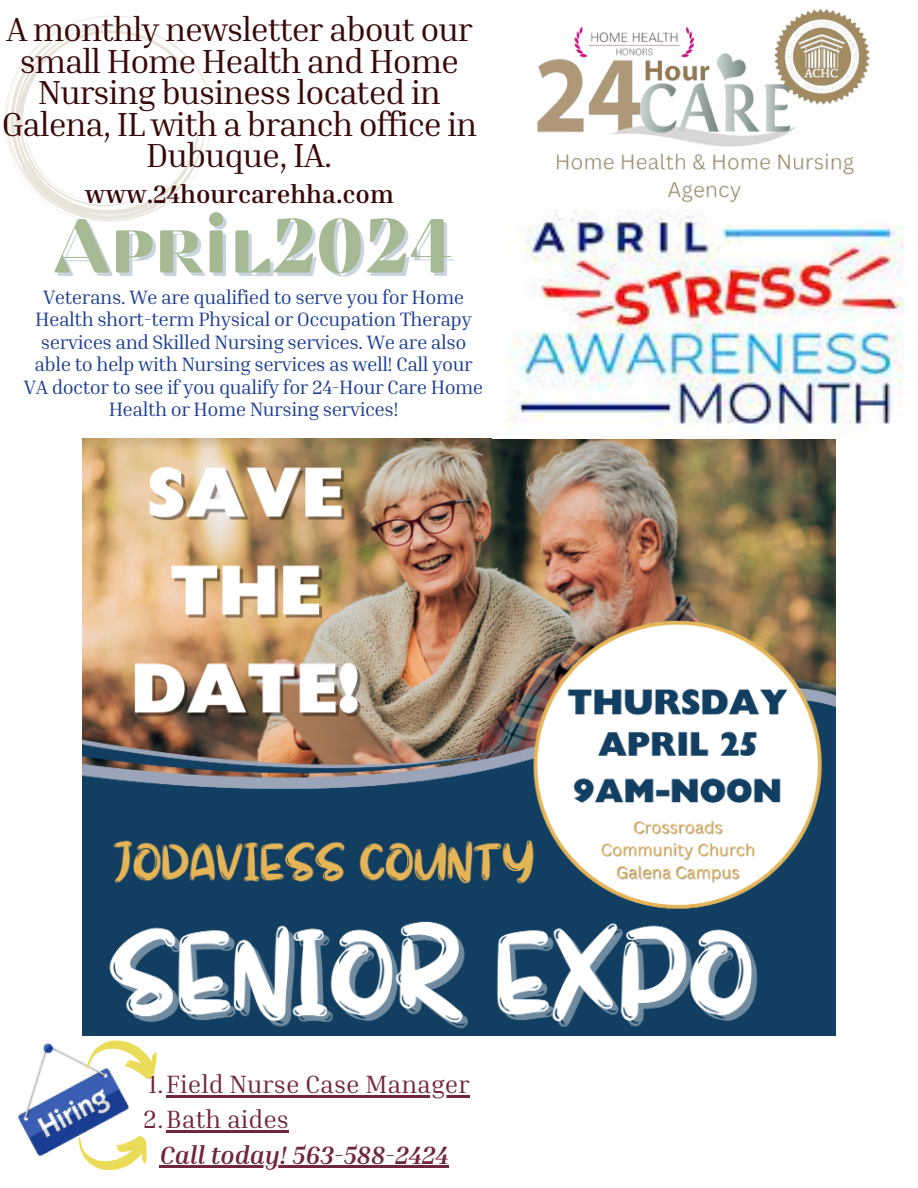
<style>
.page{position:relative;width:918px;height:1188px;background:#fff}
.page>*{position:absolute;margin:0;border:0;box-sizing:border-box;transform-origin:0 0}
.t1{font:76.35px "Findel Display";color:#a4b994}
.t2{font:34.2px/31.5px "Inria Serif";letter-spacing:-.035em;color:#380908;text-align:center}
.t3{font:700 25.8px "Inria Serif";color:#380908}
.t4{font:25.65px "Inria Serif";color:#71263f}
.t5{font:italic 700 25.65px "Inria Serif";color:#71263f}
.t6{font:19.8px/22.5px "Inria Serif";letter-spacing:-.025em;color:#1b3d91;text-align:center}
</style>
<div class="page">
<svg style="left:57px;top:15px;width:128px;height:39px"></svg>
<svg style="left:29px;top:31px;width:105px;height:23px"></svg>
<svg style="left:4px;top:54px;width:207px;height:168px"></svg>
<img style="left:537px;top:9px;width:333px;height:202px">
<img style="left:83px;top:438px;width:752px;height:597px">
<img style="left:17px;top:1009px;width:146px;height:159px">
<hr style="left:166px;top:1095px;width:304px;height:3px;background:#71263f">
<hr style="left:166px;top:1131px;width:123px;height:2px;background:#71263f">
<hr style="left:160px;top:1166px;width:289px;height:2px;background:#71263f">
<svg style="left:70px;top:1107px;width:87px;height:63px"></svg>
<svg style="left:80px;top:1024px;width:86px;height:77px"></svg>
<img style="left:507px;top:211px;width:397px;height:227px">
<p class="t2" style="left:2px;top:13px;width:477px">A monthly newsletter about our small Home Health and Home<br>Nursing business located in<br>Galena, IL with a branch office in<br>Dubuque, IA.</p>
<p class="t3" style="left:85px;top:178px;width:310px">www.24hourcarehha.com</p>
<p class="t1" style="left:54px;top:202px;width:401px">April2024</p>
<p class="t6" style="left:24px;top:285px;width:461px">Veterans. We are qualified to serve you for Home Health short-term Physical or Occupation Therapy services and Skilled Nursing services. We are also able to help with Nursing services as well! Call your VA doctor to see if you qualify for 24-Hour Care Home Health or Home Nursing services!</p>
<p class="t4" style="left:148px;top:1068px;width:323px">1.Field Nurse Case Manager</p>
<p class="t4" style="left:143px;top:1103px;width:147px">2.Bath aides</p>
<h1 class="t5" style="left:160px;top:1139px;width:291px">Call today! 563-588-2424</h1>
</div>
